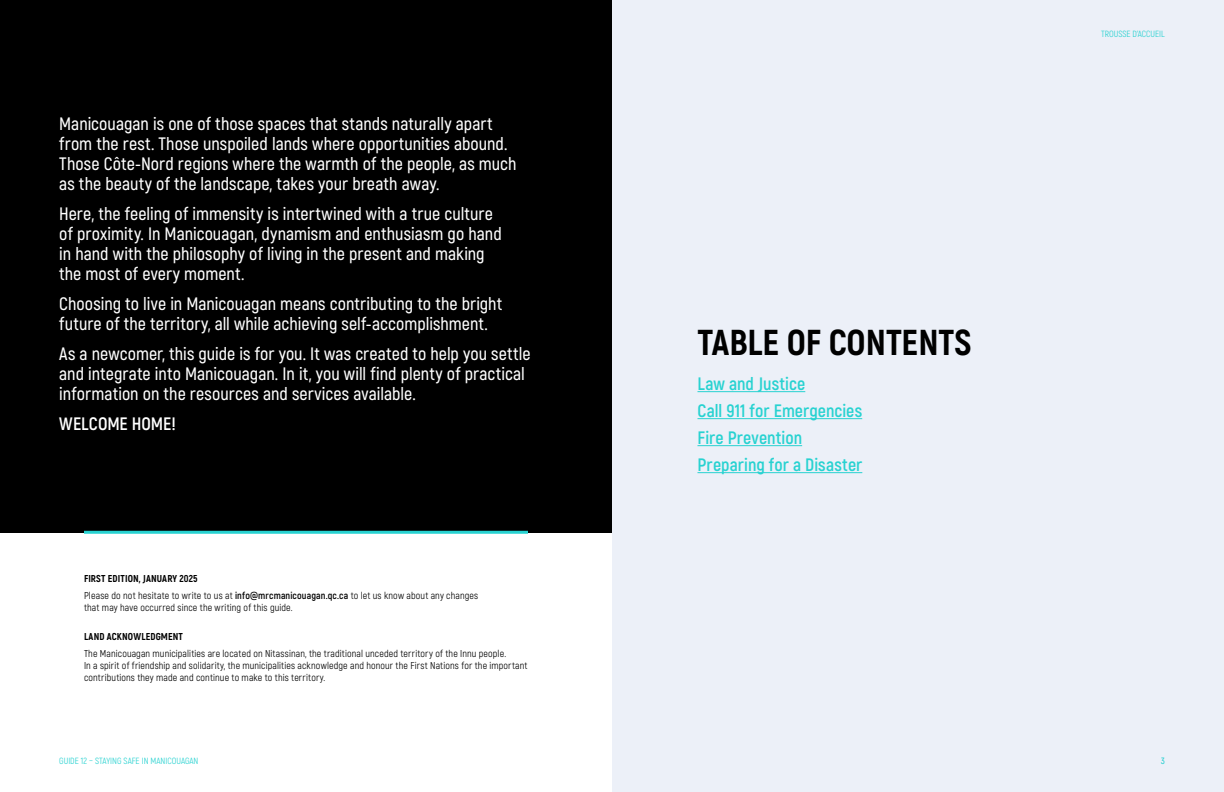
<style>
.page{position:relative;width:1224px;height:792px;background:#fff}
.page>*{position:absolute;margin:0;border:0;box-sizing:border-box;transform-origin:0 0}
.t1{font:800 36px "Akrobat";color:#000}
.t2{font:600 18px/20px "Akrobat";letter-spacing:.005em;color:#fff}
.t3{font:700 18px/27px "Akrobat";letter-spacing:.005em;color:#28d2d1}
.t4{font:700 18px "Akrobat";letter-spacing:-.005em;color:#fff}
.t5{font:10px/12px "Akrobat";letter-spacing:.015em;color:#000}
.t6{font:800 10px "Akrobat";letter-spacing:.015em;color:#000}
.t7{font:9px "Akrobat";color:#28d2d1}
.s1{font-weight:800}
.s2{font-weight:700}
</style>
<div class="page">
<div style="left:612px;top:0;width:612px;height:792px;background:#ecf0f8"></div>
<hr style="left:698px;top:391px;width:107px;height:1px;background:#28d2d1">
<hr style="left:698px;top:418px;width:164px;height:1px;background:#28d2d1">
<hr style="left:698px;top:445px;width:104px;height:1px;background:#28d2d1">
<hr style="left:698px;top:472px;width:164px;height:1px;background:#28d2d1">
<div style="left:0;top:0;width:612px;height:532px;background:#000"></div>
<hr style="left:84px;top:531px;width:444px;height:3px;background:#28d2d1">
<p class="t2" style="left:59px;top:114px;width:459px">Manicouagan is one of those spaces that stands naturally apart from the rest. Those unspoiled lands where opportunities abound.<br>Those Côte-Nord regions where the warmth of the people, as much as the beauty of the landscape, takes your breath away.</p>
<p class="t2" style="left:59px;top:204px;width:444px">Here, the feeling of immensity is intertwined with a true culture of proximity. In Manicouagan, dynamism and enthusiasm go hand in hand with the philosophy of living in the present and making the most of every moment.</p>
<p class="t2" style="left:59px;top:294px;width:445px">Choosing to live in Manicouagan means contributing to the bright future of the territory, all while achieving self-accomplishment.</p>
<p class="t2" style="left:59px;top:344px;width:473px">As a newcomer, this guide is for you. It was created to help you settle and integrate into Manicouagan. In it, you will find plenty of practical information on the resources and services available.</p>
<p class="t4" style="left:59px;top:413px;width:118px">WELCOME HOME!</p>
<p class="t5" style="left:84px;top:570px;width:396px;line-height:17px"><span class="s1">FIRST EDITION, JANUARY 2025<br></span>Please do not hesitate to write to us at <span class="s2">info@mrcmanicouagan.qc.ca</span> to let us know about any changes</p>
<p class="t5" style="left:84px;top:602px;width:210px">that may have occurred since the writing of this guide.</p>
<p class="t6" style="left:84px;top:630px;width:100px">LAND ACKNOWLEDGMENT</p>
<p class="t5" style="left:84px;top:648px;width:445px">The Manicouagan municipalities are located on Nitassinan, the traditional unceded territory of the Innu people.<br>In a spirit of friendship and solidarity, the municipalities acknowledge and honour the First Nations for the important contributions they made and continue to make to this territory.</p>
<p class="t7" style="left:59px;top:756px;width:141px">GUIDE 12 – STAYING SAFE IN MANICOUAGAN</p>
<h1 class="t1" style="left:698px;top:319px;width:275px">TABLE OF CONTENTS</h1>
<p class="t3" style="left:698px;top:370px;width:166px">Law and Justice<br>Call 911 for Emergencies<br>Fire Prevention<br>Preparing for a Disaster</p>
<p class="t7" style="left:1101px;top:29px;width:65px">TROUSSE D’ACCUEIL</p>
<p class="t7" style="left:1161px;top:756px;width:5px">3</p>
</div>
